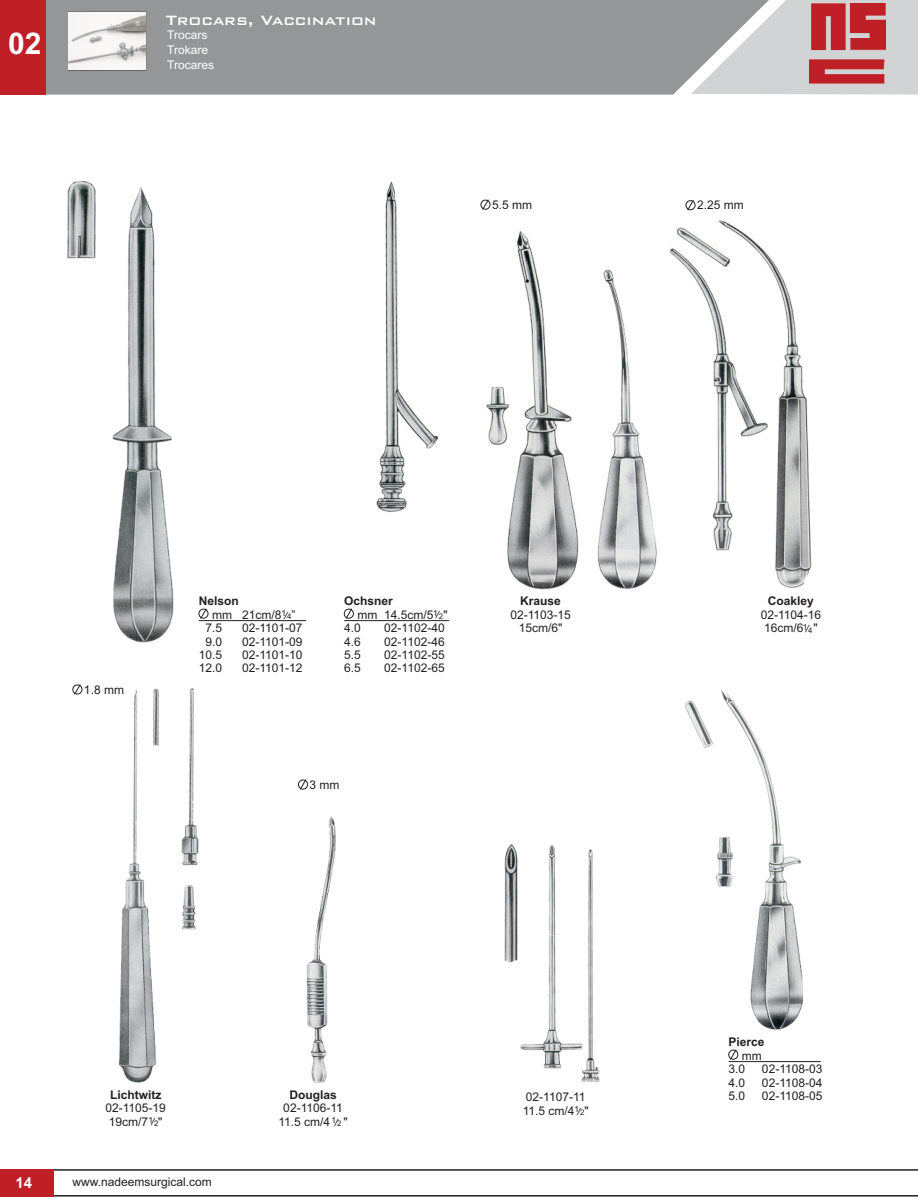
<style>
.page{position:relative;width:918px;height:1199px;background:#fff}
.page>*{position:absolute;margin:0;border:0;box-sizing:border-box;transform-origin:0 0}
.t1{font:700 30px "Arial";color:#fff}
.t2{font:500 18px "Bank Gothic BT";color:#fff}
.t3{font:700 15px "Arial";color:#fff}
.t4{font:12px/13.4px "Arial";color:#231f20}
.t5{font:700 12px "Arial";color:#231f20}
.t6{font:12px/14.7px "Arial";color:#fff}
.t7{font:8.4px "Arial";color:#231f20}
.t8{font:7.8px "Arial";color:#231f20}
</style>
<div class="page">
<div style="left:45px;top:0;width:646px;height:95px;background:#949698"></div>
<div style="left:0;top:0;width:45px;height:95px;background:#bf2027"></div>
<svg style="left:691px;top:0;width:227px;height:95px;background:#cacacb"></svg>
<img style="left:810px;top:4px;width:76px;height:79px">
<hr style="left:0;top:1169px;width:918px;height:1px;background:#231f20">
<hr style="left:0;top:1195px;width:918px;height:1px;background:#231f20">
<div style="left:0;top:1169px;width:54px;height:27px;background:#bf2027"></div>
<img style="left:376px;top:182px;width:436px;height:408px">
<img style="left:120px;top:689px;width:215px;height:393px">
<img style="left:505px;top:691px;width:298px;height:391px">
<div style="left:199px;top:609px;width:9px;height:9px;border:1px solid #231f20;border-radius:50%"></div>
<svg style="left:200px;top:608px;width:7px;height:11px"></svg>
<hr style="left:199px;top:620px;width:107px;height:1px;background:#231f20">
<div style="left:728px;top:1050px;width:10px;height:9px;border:1px solid #231f20;border-radius:50%"></div>
<svg style="left:730px;top:1049px;width:7px;height:11px"></svg>
<hr style="left:729px;top:1061px;width:92px;height:1px;background:#231f20">
<div style="left:344px;top:609px;width:10px;height:9px;border:1px solid #231f20;border-radius:50%"></div>
<svg style="left:345px;top:608px;width:8px;height:11px"></svg>
<hr style="left:344px;top:620px;width:105px;height:1px;background:#231f20">
<div style="left:481px;top:200px;width:9px;height:10px;border:1px solid #231f20;border-radius:50%"></div>
<svg style="left:482px;top:199px;width:7px;height:11px"></svg>
<div style="left:298px;top:780px;width:10px;height:9px;border:1px solid #231f20;border-radius:50%"></div>
<svg style="left:299px;top:779px;width:8px;height:11px"></svg>
<div style="left:73px;top:684px;width:9px;height:10px;border:1px solid #231f20;border-radius:50%"></div>
<svg style="left:74px;top:684px;width:7px;height:11px"></svg>
<div style="left:686px;top:200px;width:9px;height:10px;border:1px solid #231f20;border-radius:50%"></div>
<svg style="left:687px;top:199px;width:7px;height:12px"></svg>
<img style="left:67px;top:181px;width:107px;height:461px">
<img style="left:68px;top:12px;width:78px;height:58px">
<h1 class="t1" style="left:8px;top:32px;width:35px">02</h1>
<h2 class="t2" style="left:166px;top:11px;width:212px">Trocars, Vaccination</h2>
<p class="t6" style="left:167px;top:29px;width:48px">Trocars<br>Trokare<br>Trocares</p>
<p class="t4" style="left:492px;top:199px;width:42px">5.5 mm</p>
<p class="t4" style="left:697px;top:200px;width:48px">2.25 mm</p>
<p class="t4" style="left:84px;top:684px;width:42px">1.8 mm</p>
<p class="t5" style="left:199px;top:597px;width:42px">Nelson</p>
<p class="t4" style="left:206px;top:609px;width:92px;text-indent:7px">mm 21cm/8 ”<br>7.5</p>
<p class="t7" style="left:282px;top:610px;width:6px">1</p>
<p class="t8" style="left:287px;top:614px;width:6px">4</p>
<p class="t4" style="left:242px;top:622px;width:62px">02-1101-07</p>
<p class="t5" style="left:344px;top:597px;width:50px">Ochsner</p>
<p class="t4" style="left:344px;top:609px;width:105px;text-indent:13px">mm 14.5cm/5 "<br>4.0</p>
<p class="t7" style="left:433px;top:610px;width:6px">1</p>
<p class="t8" style="left:439px;top:613px;width:6px">2</p>
<p class="t4" style="left:384px;top:622px;width:62px">02-1102-40</p>
<p class="t4" style="left:206px;top:636px;width:18px">9.0</p>
<p class="t4" style="left:242px;top:636px;width:62px">02-1101-09</p>
<p class="t4" style="left:199px;top:649px;width:25px">10.5</p>
<p class="t4" style="left:242px;top:649px;width:62px">02-1101-10</p>
<p class="t4" style="left:199px;top:663px;width:25px">12.0</p>
<p class="t4" style="left:242px;top:663px;width:62px">02-1101-12</p>
<p class="t4" style="left:344px;top:636px;width:18px">4.6</p>
<p class="t4" style="left:384px;top:636px;width:62px">02-1102-46</p>
<p class="t4" style="left:344px;top:649px;width:18px">5.5</p>
<p class="t4" style="left:384px;top:649px;width:62px">02-1102-55</p>
<p class="t4" style="left:344px;top:663px;width:18px">6.5</p>
<p class="t4" style="left:384px;top:663px;width:62px">02-1102-65</p>
<p class="t4" style="left:310px;top:779px;width:31px">3 mm</p>
<p class="t5" style="left:520px;top:597px;width:42px">Krause</p>
<p class="t4" style="left:510px;top:609px;width:62px;text-align:center">02-1103-15<br>15cm/6"</p>
<p class="t5" style="left:110px;top:1090px;width:53px">Lichtwitz</p>
<p class="t4" style="left:105px;top:1102px;width:62px">02-1105-19<br>19cm/7 "</p>
<p class="t7" style="left:148px;top:1116px;width:6px">1</p>
<p class="t8" style="left:154px;top:1120px;width:6px">2</p>
<p class="t5" style="left:289px;top:1090px;width:49px">Douglas</p>
<p class="t4" style="left:278px;top:1102px;width:71px;text-align:center">02-1106-11<br>11.5 cm/4 "</p>
<p class="t7" style="left:575px;top:1106px;width:6px">1</p>
<p class="t4" style="left:523px;top:1091px;width:68px">02-1107-11<br>11.5 cm/4 "</p>
<p class="t8" style="left:580px;top:1109px;width:6px">2</p>
<p class="t7" style="left:332px;top:1117px;width:6px">1</p>
<p class="t8" style="left:337px;top:1120px;width:6px">2</p>
<p class="t3" style="left:16px;top:1177px;width:18px">14</p>
<p class="t4" style="left:72px;top:1176px;width:141px">www.nadeemsurgical.com</p>
<p class="t5" style="left:768px;top:597px;width:48px">Coakley</p>
<p class="t4" style="left:761px;top:609px;width:62px">02-1104-16<br>16cm/6 "</p>
<p class="t7" style="left:803px;top:623px;width:6px">1</p>
<p class="t8" style="left:808px;top:627px;width:6px">4</p>
<p class="t5" style="left:729px;top:1037px;width:38px">Pierce</p>
<p class="t4" style="left:729px;top:1050px;width:35px;text-indent:13px">mm<br>3.0</p>
<p class="t4" style="left:762px;top:1063px;width:62px">02-1108-03</p>
<p class="t4" style="left:729px;top:1077px;width:18px">4.0</p>
<p class="t4" style="left:762px;top:1077px;width:62px">02-1108-04</p>
<p class="t4" style="left:729px;top:1090px;width:18px">5.0</p>
<p class="t4" style="left:762px;top:1090px;width:62px">02-1108-05</p>
</div>
